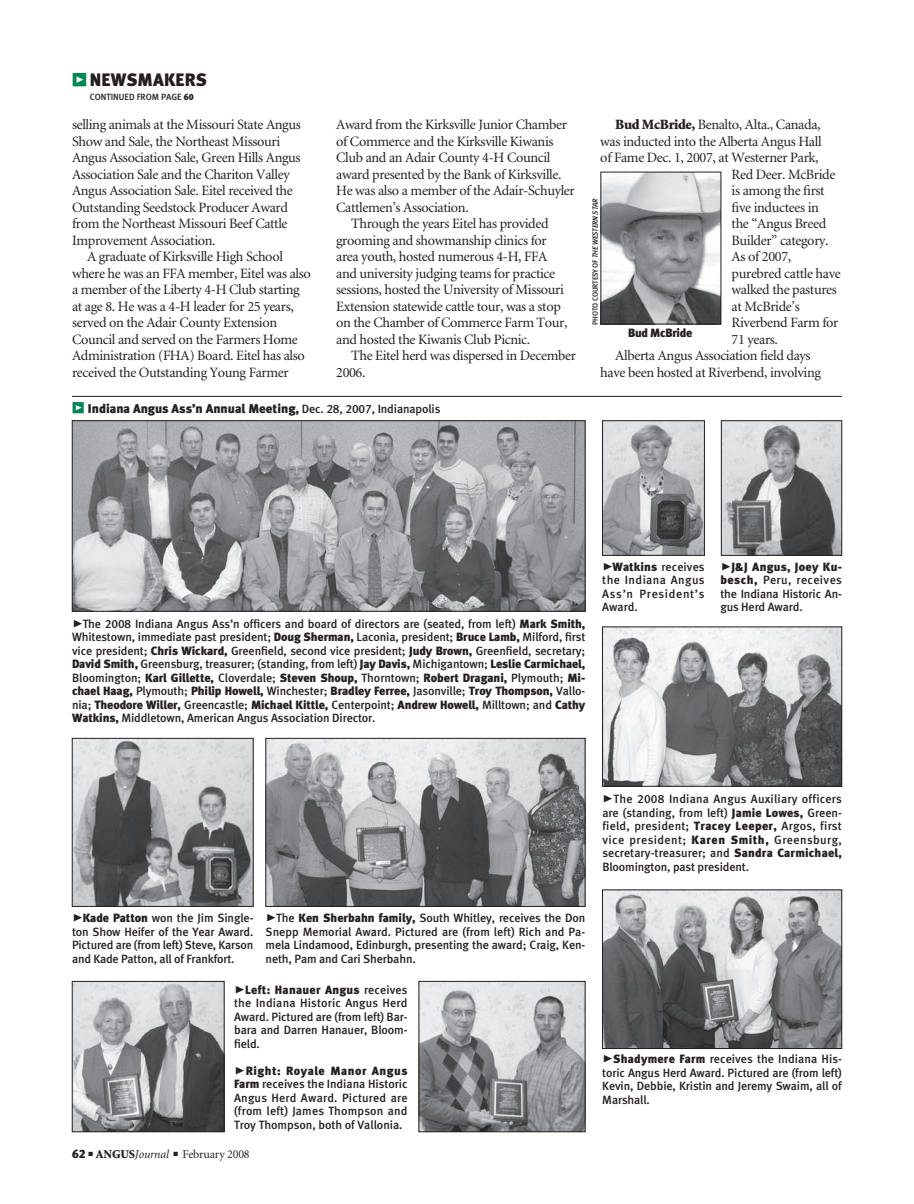
<style>
.page{position:relative;width:914px;height:1204px;background:#fff}
.page>*{position:absolute;margin:0;border:0;box-sizing:border-box;transform-origin:0 0}
.t1{font:18px "Meta Black LF";letter-spacing:.01em;color:#231f20}
.t2{font:14.25px "Minion";letter-spacing:-.025em;color:#231f20}
.t3{font:12.75px "Meta Black LF";color:#231f20}
.t4{font:12px/13.5px "Meta Medium LF";letter-spacing:-.01em;color:#231f20;text-align:justify}
.t5{font:12px "Minion";letter-spacing:-.015em;color:#231f20}
.t6{font:12px "Meta Black LF";letter-spacing:-.025em;color:#231f20}
.t7{font:9px "Meta Medium LF";color:#231f20}
.t8{font:7.5px "Meta Medium LF";letter-spacing:-.025em;color:#231f20}
.s1{font-family:"Meta Black Expert";color:#008751}
.s2{font-family:"Meta Black LF"}
.s3{font-family:"Meta Black Caps Expert";font-size:15px;color:#008751}
.s4{font-family:"Meta Medium LF";font-size:12px}
.s5{font-weight:900}
.s6{font-style:italic}
.s7{font-family:"Meta Black Caps Expert";font-size:21px}
</style>
<div class="page">
<hr style="left:72px;top:396px;width:770px;height:1px;background:#231f20">
<img style="left:74px;top:422px;width:509px;height:187px">
<div style="left:72px;top:420px;width:513px;height:191px;border:1px solid #231f20"></div>
<img style="left:604px;top:422px;width:98px;height:131px">
<div style="left:602px;top:420px;width:102px;height:135px;border:1px solid #231f20"></div>
<img style="left:723px;top:422px;width:117px;height:131px">
<div style="left:721px;top:420px;width:121px;height:135px;border:1px solid #231f20"></div>
<img style="left:604px;top:629px;width:236px;height:155px">
<div style="left:602px;top:627px;width:240px;height:159px;border:1px solid #231f20"></div>
<img style="left:74px;top:740px;width:177px;height:164px">
<div style="left:72px;top:738px;width:181px;height:168px;border:1px solid #231f20"></div>
<img style="left:268px;top:740px;width:315px;height:164px">
<div style="left:266px;top:738px;width:319px;height:168px;border:1px solid #231f20"></div>
<img style="left:604px;top:892px;width:236px;height:154px">
<div style="left:602px;top:890px;width:240px;height:158px;border:1px solid #231f20"></div>
<img style="left:420px;top:983px;width:163px;height:147px">
<div style="left:418px;top:981px;width:167px;height:151px;border:1px solid #231f20"></div>
<img style="left:74px;top:983px;width:148px;height:147px">
<div style="left:72px;top:981px;width:152px;height:151px;border:1px solid #231f20"></div>
<img style="left:602px;top:174px;width:117px;height:148px">
<div style="left:600px;top:172px;width:121px;height:152px;border:1px solid #231f20"></div>
<p class="t1" style="left:72px;top:69px;width:136px"><span class="s1">z</span> newsmakers</p>
<p class="t7" style="left:90px;top:92px;width:106px">CONTINUED FROM PAGE <span class="s2">60</span></p>
<p class="t2" style="left:72px;top:118px;width:230px">selling animals at the Missouri State Angus</p>
<p class="t2" style="left:72px;top:134px;width:209px">Show and Sale, the Northeast Missouri</p>
<p class="t2" style="left:72px;top:151px;width:230px">Angus Association Sale, Green Hills Angus</p>
<p class="t2" style="left:72px;top:167px;width:219px">Association Sale and the Chariton Valley</p>
<p class="t2" style="left:72px;top:184px;width:222px">Angus Association Sale. Eitel received the</p>
<p class="t2" style="left:72px;top:200px;width:217px">Outstanding Seedstock Producer Award</p>
<p class="t2" style="left:72px;top:217px;width:217px">from the Northeast Missouri Beef Cattle</p>
<p class="t2" style="left:72px;top:233px;width:145px">Improvement Association.</p>
<p class="t2" style="left:87px;top:250px;width:197px">A graduate of Kirksville High School</p>
<p class="t2" style="left:72px;top:266px;width:240px">where he was an FFA member, Eitel was also</p>
<p class="t2" style="left:72px;top:283px;width:229px">a member of the Liberty 4-H Club starting</p>
<p class="t2" style="left:72px;top:299px;width:223px">at age 8. He was a 4-H leader for 25 years,</p>
<p class="t2" style="left:72px;top:316px;width:207px">served on the Adair County Extension</p>
<p class="t2" style="left:72px;top:332px;width:227px">Council and served on the Farmers Home</p>
<p class="t2" style="left:72px;top:349px;width:234px">Administration (FHA) Board. Eitel has also</p>
<p class="t2" style="left:72px;top:365px;width:218px">received the Outstanding Young Farmer</p>
<p class="t2" style="left:336px;top:118px;width:232px">Award from the Kirksville Junior Chamber</p>
<p class="t2" style="left:336px;top:134px;width:219px">of Commerce and the Kirksville Kiwanis</p>
<p class="t2" style="left:336px;top:151px;width:216px">Club and an Adair County 4-H Council</p>
<p class="t2" style="left:336px;top:167px;width:227px">award presented by the Bank of Kirksville.</p>
<p class="t2" style="left:336px;top:184px;width:240px">He was also a member of the Adair-Schuyler</p>
<p class="t2" style="left:336px;top:200px;width:134px">Cattlemen’s Association.</p>
<p class="t2" style="left:351px;top:217px;width:199px">Through the years Eitel has provided</p>
<p class="t2" style="left:336px;top:233px;width:212px">grooming and showmanship clinics for</p>
<p class="t2" style="left:336px;top:250px;width:213px">area youth, hosted numerous 4-H, FFA</p>
<p class="t2" style="left:336px;top:266px;width:220px">and university judging teams for practice</p>
<p class="t2" style="left:336px;top:283px;width:229px">sessions, hosted the University of Missouri</p>
<p class="t2" style="left:336px;top:299px;width:226px">Extension statewide cattle tour, was a stop</p>
<p class="t2" style="left:336px;top:316px;width:233px">on the Chamber of Commerce Farm Tour,</p>
<p class="t2" style="left:336px;top:332px;width:195px">and hosted the Kiwanis Club Picnic.</p>
<p class="t2" style="left:351px;top:349px;width:226px">The Eitel herd was dispersed in December</p>
<p class="t2" style="left:336px;top:365px;width:31px">2006.</p>
<p class="t3" style="left:72px;top:401px;width:370px"><span class="s3">z</span> Indiana Angus Ass’n Annual Meeting, <span class="s4">Dec. 28, 2007, Indianapolis</span></p>
<p class="t2" style="left:615px;top:118px;width:207px"><span class="s5">Bud McBride,</span> Benalto, Alta., Canada,</p>
<p class="t2" style="left:600px;top:134px;width:223px">was inducted into the Alberta Angus Hall</p>
<p class="t2" style="left:600px;top:151px;width:220px">of Fame Dec. 1, 2007, at Westerner Park,</p>
<p class="t2" style="left:731px;top:167px;width:105px">Red Deer. McBride</p>
<p class="t2" style="left:731px;top:184px;width:95px">is among the first</p>
<p class="t2" style="left:731px;top:200px;width:89px">five inductees in</p>
<p class="t2" style="left:731px;top:217px;width:96px">the “Angus Breed</p>
<p class="t2" style="left:731px;top:233px;width:98px">Builder” category.</p>
<p class="t2" style="left:731px;top:250px;width:61px">As of 2007,</p>
<p class="t2" style="left:731px;top:266px;width:111px">purebred cattle have</p>
<p class="t2" style="left:731px;top:283px;width:107px">walked the pastures</p>
<p class="t2" style="left:731px;top:299px;width:70px">at McBride’s</p>
<p class="t2" style="left:731px;top:316px;width:108px">Riverbend Farm for</p>
<p class="t2" style="left:731px;top:332px;width:48px">71 years.</p>
<p class="t2" style="left:615px;top:349px;width:197px">Alberta Angus Association field days</p>
<p class="t2" style="left:600px;top:365px;width:222px">have been hosted at Riverbend, involving</p>
<p class="t8" style="left:591px;top:325px;width:127px;rotate:-90deg">PHOTO COURTESY OF <span class="s6">THE WESTERN STAR</span></p>
<p class="t6" style="left:628px;top:325px;width:66px">Bud McBride</p>
<p class="t4" style="left:602px;top:560px;width:104px"><span class="s7">@</span><span class="s2">Watkins</span> receives the Indiana Angus Ass’n President’s Award.</p>
<p class="t4" style="left:720px;top:560px;width:123px"><span class="s7">@</span><span class="s2">J&amp;J Angus, Joey Ku&shy;besch,</span> Peru, receives the Indiana Historic An&shy;gus Herd Award.</p>
<p class="t4" style="left:72px;top:616px;width:515px"><span class="s7">@</span>The 2008 Indiana Angus Ass’n officers and board of directors are (seated, from left) <span class="s2">Mark Smith, </span>Whitestown, immediate past president; <span class="s2">Doug Sherman,</span> Laconia, president; <span class="s2">Bruce Lamb,</span> Milford, first vice president; <span class="s2">Chris Wickard,</span> Greenfield, second vice president; <span class="s2">Judy Brown,</span> Greenfield, secretary; <span class="s2">David Smith,</span> Greensburg, treasurer; (standing, from left) <span class="s2">Jay Davis,</span> Michigantown; <span class="s2">Leslie Carmichael, </span>Bloomington; <span class="s2">Karl Gillette,</span> Cloverdale; <span class="s2">Steven Shoup,</span> Thorntown; <span class="s2">Robert Dragani,</span> Plymouth; <span class="s2">Mi&shy;chael Haag,</span> Plymouth; <span class="s2">Philip Howell,</span> Winchester; <span class="s2">Bradley Ferree,</span> Jasonville; <span class="s2">Troy Thompson,</span> Vallo&shy;nia; <span class="s2">Theodore Willer,</span> Greencastle; <span class="s2">Michael Kittle,</span> Centerpoint; <span class="s2">Andrew Howell,</span> Milltown; and <span class="s2">Cathy Watkins,</span> Middletown, American Angus Association Director.</p>
<p class="t4" style="left:72px;top:911px;width:183px"><span class="s7">@</span><span class="s2">Kade Patton</span> won the Jim Single&shy;ton Show Heifer of the Year Award.<br>Pictured are (from left) Steve, Karson and Kade Patton, all of Frankfort.</p>
<p class="t4" style="left:265px;top:911px;width:321px"><span class="s7">@</span>The <span class="s2">Ken Sherbahn family,</span> South Whitley, receives the Don Snepp Memorial Award. Pictured are (from left) Rich and Pa&shy;mela Lindamood, Edinburgh, presenting the award; Craig, Ken&shy;neth, Pam and Cari Sherbahn.</p>
<p class="t4" style="left:234px;top:982px;width:175px"><span class="s7">@</span><span class="s2">Left: Hanauer Angus</span> receives the Indiana Historic Angus Herd Award. Pictured are (from left) Bar&shy;bara and Darren Hanauer, Bloom&shy;field.</p>
<p class="t4" style="left:234px;top:1063px;width:175px"><span class="s7">@</span><span class="s2">Right: Royale Manor Angus Farm</span> receives the Indiana Historic Angus Herd Award. Pictured are (from left) James Thompson and Troy Thompson, both of Vallonia.</p>
<p class="t5" style="left:72px;top:1148px;width:179px"><span class="s2">62</span> ■ <span class="s5">Angus</span><span class="s6">Journal</span> ■ February 2008</p>
<p class="t4" style="left:602px;top:792px;width:241px"><span class="s7">@</span>The 2008 Indiana Angus Auxiliary officers are (standing, from left) <span class="s2">Jamie Lowes,</span> Green&shy;field, president; <span class="s2">Tracey Leeper,</span> Argos, first vice president; <span class="s2">Karen Smith,</span> Greensburg, secretary-treasurer; and <span class="s2">Sandra Carmichael, </span>Bloomington, past president.</p>
<p class="t4" style="left:602px;top:1052px;width:241px"><span class="s7">@</span><span class="s2">Shadymere Farm</span> receives the Indiana His&shy;toric Angus Herd Award. Pictured are (from left)<br>Kevin, Debbie, Kristin and Jeremy Swaim, all of Marshall.</p>
</div>
